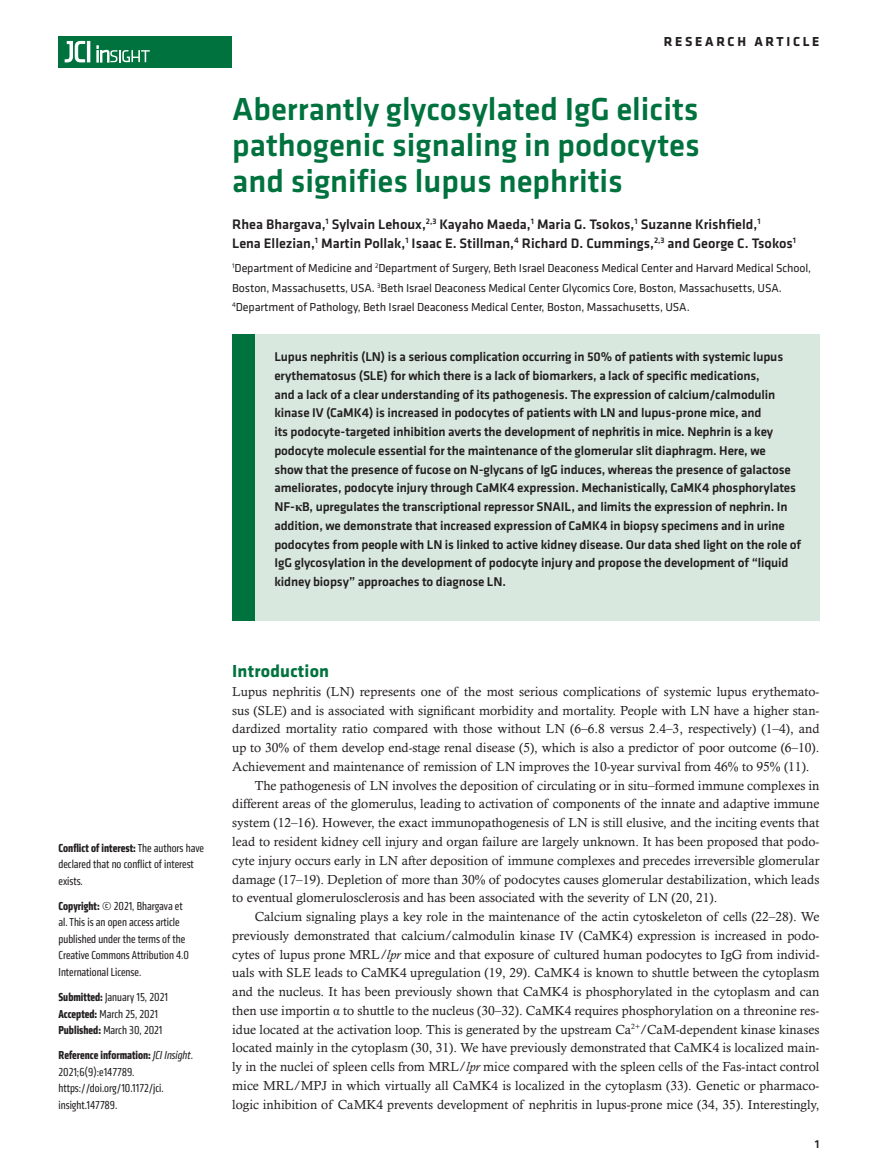
<style>
.page{position:relative;width:878px;height:1175px;background:#fff}
.page>*{position:absolute;margin:0;border:0;box-sizing:border-box;transform-origin:0 0}
.t1{font:500 33px/36px "Klavika Basic";color:#00723e;text-align:justify}
.t2{font:700 18px "Klavika";letter-spacing:.01em;color:#00723e}
.t3{font:500 14.25px/19.5px "Klavika Basic";color:#231f20}
.t4{font:700 13.5px "Klavika Basic";letter-spacing:.2em;color:#231f20}
.t5{font:13.2px "Calisto MT Std";color:#231f20}
.t6{font:500 13.2px/18.8px "Klavika Basic";letter-spacing:-.01em;color:#231f20}
.t7{font:condensed 12px/16.5px "Klavika";color:#231f20}
.t8{font:12px/19.5px "Klavika";letter-spacing:-.01em;color:#231f20}
.t9{font:500 12px "Klavika Basic";color:#231f20}
.s1{font-family:"Times New Roman";font-weight:700}
.s2{font-weight:700}
.s3{font-style:italic}
.s4{font-family:"Times New Roman"}
</style>
<div class="page">
<div style="left:59px;top:36px;width:173px;height:31px;background:#00723e"></div>
<hr style="left:87px;top:41px;width:3px;height:21px;background:#fff">
<svg style="left:64px;top:41px;width:21px;height:22px"></svg>
<svg style="left:97px;top:46px;width:53px;height:16px"></svg>
<div style="left:232px;top:334px;width:587px;height:287px;background:#d8e8df"></div>
<div style="left:232px;top:334px;width:22px;height:287px;background:#00723e"></div>
<p class="t4" style="left:663px;top:32px;width:157px">RESEARCH ARTICLE</p>
<h1 class="t1" style="left:232px;top:91px;width:469px">Aberrantly glycosylated IgG elicits pathogenic signaling in podocytes and signifies lupus nephritis</h1>
<p class="t3" style="left:232px;top:214px;width:565px">Rhea Bhargava,<sup>1</sup> Sylvain Lehoux,<sup>2,3</sup> Kayaho Maeda,<sup>1</sup> Maria G. Tsokos,<sup>1</sup> Suzanne Krishfield,<sup>1<br></sup>Lena Ellezian,<sup>1</sup> Martin Pollak,<sup>1</sup> Isaac E. Stillman,<sup>4</sup> Richard D. Cummings,<sup>2,3</sup> and George C. Tsokos<sup>1</sup></p>
<p class="t8" style="left:232px;top:258px;width:580px"><sup>1</sup>Department of Medicine and <sup>2</sup>Department of Surgery, Beth Israel Deaconess Medical Center and Harvard Medical School,<br>Boston, Massachusetts, USA. <sup>3</sup>Beth Israel Deaconess Medical Center Glycomics Core, Boston, Massachusetts, USA.<br><sup>4</sup>Department of Pathology, Beth Israel Deaconess Medical Center, Boston, Massachusetts, USA.</p>
<p class="t6" style="left:274px;top:347px;width:528px">Lupus nephritis (LN) is a serious complication occurring in 50% of patients with systemic lupus erythematosus (SLE) for which there is a lack of biomarkers, a lack of specific medications,<br>and a lack of a clear understanding of its pathogenesis. The expression of calcium/calmodulin kinase IV (CaMK4) is increased in podocytes of patients with LN and lupus-prone mice, and<br>its podocyte-targeted inhibition averts the development of nephritis in mice. Nephrin is a key podocyte molecule essential for the maintenance of the glomerular slit diaphragm. Here, we<br>show that the presence of fucose on N-glycans of IgG induces, whereas the presence of galactose ameliorates, podocyte injury through CaMK4 expression. Mechanistically, CaMK4 phosphorylates NF-<span class="s1">κ</span>B, upregulates the transcriptional repressor SNAIL, and limits the expression of nephrin. In addition, we demonstrate that increased expression of CaMK4 in biopsy specimens and in urine podocytes from people with LN is linked to active kidney disease. Our data shed light on the role of IgG glycosylation in the development of podocyte injury and propose the development of “liquid kidney biopsy” approaches to diagnose LN.</p>
<p class="t7" style="left:59px;top:839px;width:147px"><span class="s2">Conflict of interest:</span> The authors have declared that no conflict of interest exists.</p>
<p class="t7" style="left:59px;top:897px;width:132px"><span class="s2">Copyright:</span> © 2021, Bhargava et al. This is an open access article published under the terms of the<br>Creative Commons Attribution 4.0<br>International License.</p>
<p class="t7" style="left:59px;top:988px;width:111px"><span class="s2">Submitted:</span> January 15, 2021<br><span class="s2">Accepted:</span> March 25, 2021<br><span class="s2">Published:</span> March 30, 2021</p>
<p class="t7" style="left:59px;top:1046px;width:136px"><span class="s2">Reference information:</span> <span class="s3">JCI Insight</span>.<br>2021;6(9):e147789. https://doi.org/10.1172/jci. insight.147789.</p>
<h2 class="t2" style="left:232px;top:658px;width:98px">Introduction</h2>
<p class="t5" style="left:232px;top:683px;width:588px">Lupus nephritis (LN) represents one of the most serious complications of systemic lupus erythemato-</p>
<p class="t5" style="left:232px;top:702px;width:588px">sus (SLE) and is associated with significant morbidity and mortality. People with LN have a higher stan-</p>
<p class="t5" style="left:232px;top:721px;width:588px">dardized mortality ratio compared with those without LN (6–6.8 versus 2.4–3, respectively) (1–4), and</p>
<p class="t5" style="left:232px;top:740px;width:588px">up to 30% of them develop end-stage renal disease (5), which is also a predictor of poor outcome (6–10).</p>
<p class="t5" style="left:232px;top:758px;width:579px">Achievement and maintenance of remission of LN improves the 10-year survival from 46% to 95% (11).</p>
<p class="t5" style="left:255px;top:777px;width:566px">The pathogenesis of LN involves the deposition of circulating or in situ–formed immune complexes in</p>
<p class="t5" style="left:232px;top:796px;width:588px">different areas of the glomerulus, leading to activation of components of the innate and adaptive immune</p>
<p class="t5" style="left:232px;top:815px;width:588px">system (12–16). However, the exact immunopathogenesis of LN is still elusive, and the inciting events that</p>
<p class="t5" style="left:232px;top:834px;width:588px">lead to resident kidney cell injury and organ failure are largely unknown. It has been proposed that podo-</p>
<p class="t5" style="left:232px;top:852px;width:588px">cyte injury occurs early in LN after deposition of immune complexes and precedes irreversible glomerular</p>
<p class="t5" style="left:232px;top:871px;width:588px">damage (17–19). Depletion of more than 30% of podocytes causes glomerular destabilization, which leads</p>
<p class="t5" style="left:232px;top:890px;width:487px">to eventual glomerulosclerosis and has been associated with the severity of LN (20, 21).</p>
<p class="t5" style="left:255px;top:909px;width:566px">Calcium signaling plays a key role in the maintenance of the actin cytoskeleton of cells (22–28). We</p>
<p class="t5" style="left:232px;top:927px;width:588px">previously demonstrated that calcium/calmodulin kinase IV (CaMK4) expression is increased in podo-</p>
<p class="t5" style="left:232px;top:946px;width:588px">cytes of lupus prone MRL<span class="s3">/lpr</span> mice and that exposure of cultured human podocytes to IgG from individ-</p>
<p class="t5" style="left:232px;top:965px;width:588px">uals with SLE leads to CaMK4 upregulation (19, 29). CaMK4 is known to shuttle between the cytoplasm</p>
<p class="t5" style="left:232px;top:984px;width:588px">and the nucleus. It has been previously shown that CaMK4 is phosphorylated in the cytoplasm and can</p>
<p class="t5" style="left:232px;top:1002px;width:588px">then use importin <span class="s4">α</span> to shuttle to the nucleus (30–32). CaMK4 requires phosphorylation on a threonine res-</p>
<p class="t5" style="left:232px;top:1021px;width:588px">idue located at the activation loop. This is generated by the upstream Ca<sup>2+</sup>/CaM-dependent kinase kinases</p>
<p class="t5" style="left:232px;top:1040px;width:588px">located mainly in the cytoplasm (30, 31). We have previously demonstrated that CaMK4 is localized main-</p>
<p class="t5" style="left:232px;top:1058px;width:588px">ly in the nuclei of spleen cells from MRL/<span class="s3">lpr</span> mice compared with the spleen cells of the Fas-intact control</p>
<p class="t5" style="left:232px;top:1077px;width:588px">mice MRL/MPJ in which virtually all CaMK4 is localized in the cytoplasm (33). Genetic or pharmaco-</p>
<p class="t5" style="left:232px;top:1096px;width:588px">logic inhibition of CaMK4 prevents development of nephritis in lupus-prone mice (34, 35). Interestingly,</p>
<p class="t9" style="left:814px;top:1135px;width:6px">1</p>
</div>
